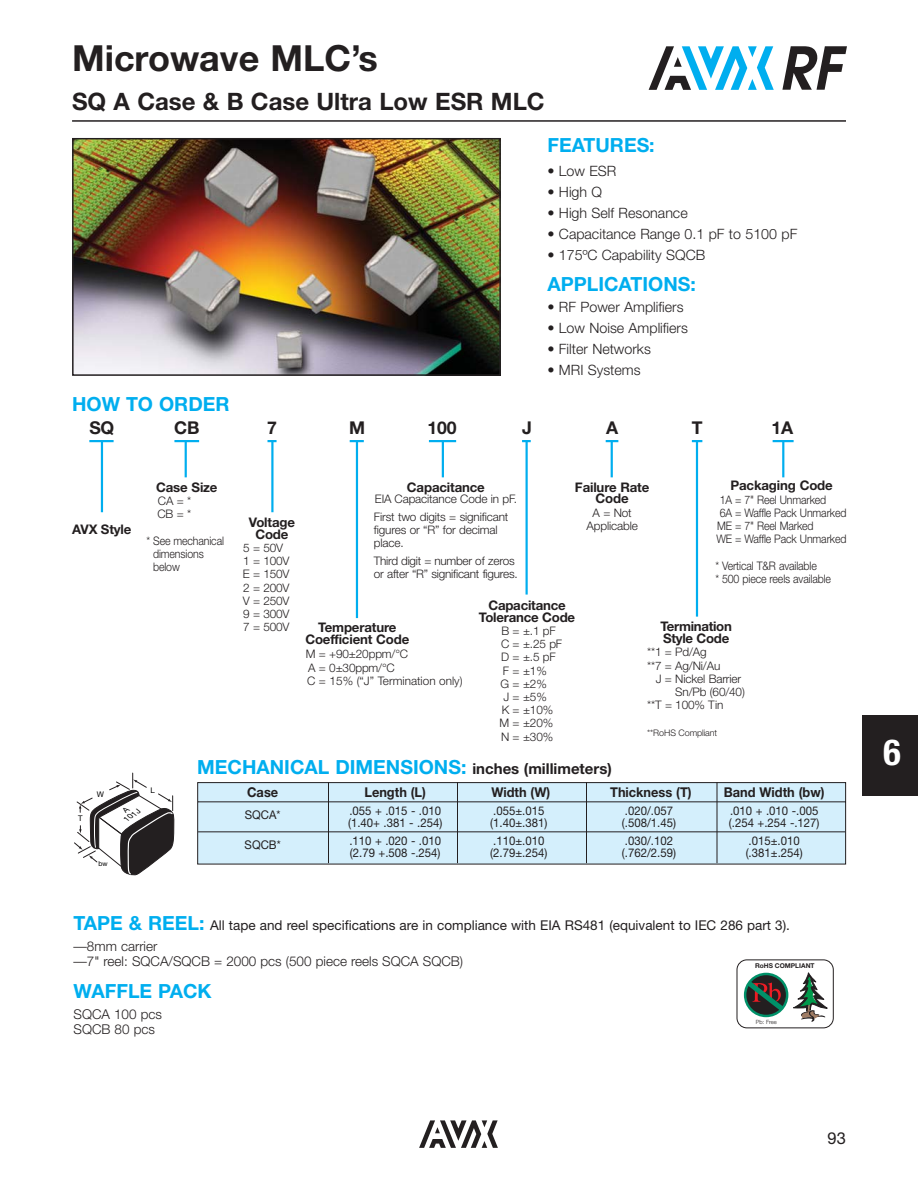
<style>
.page{position:relative;width:918px;height:1188px;background:#fff}
.page>*{position:absolute;margin:0;border:0;box-sizing:border-box;transform-origin:0 0}
.t1{font:700 36px "Helvetica Neue";color:#231f20}
.t2{font:700 condensed 36px "Helvetica Neue";color:#fff}
.t3{font:700 24px "Helvetica Neue";color:#231f20}
.t4{font:700 19.5px "Helvetica Neue";color:#00aeef}
.t5{font:700 17.7px "Helvetica Neue";letter-spacing:-.01em;color:#231f20}
.t6{font:16.5px "Helvetica Neue";color:#231f20}
.t7{font:300 14.25px "Helvetica Neue";color:#231f20}
.t8{font:13.5px/21px "Helvetica Neue";color:#231f20}
.t9{font:300 13.5px/15px "Helvetica Neue";color:#231f20}
.t10{font:700 13.5px "Helvetica Neue";color:#231f20;scale:.95 1}
.t11{font:700 13.2px/11.7px "Helvetica Neue";letter-spacing:-.01em;color:#231f20;text-align:center}
.t12{font:12px "Helvetica Neue";color:#231f20;scale:.95 1}
.t13{font:300 11.7px/13.2px "Helvetica Neue";letter-spacing:-.01em;color:#231f20}
.t14{font:300 11.7px/13.2px "Helvetica Neue";letter-spacing:-.01em;color:#231f20;scale:.9 1}
.t15{font:300 9px "Helvetica Neue";letter-spacing:-.01em;color:#231f20}
.t16{font:7.8px "Helvetica Neue";color:#000}
.t17{font:italic 7.5px/7.6px "Helvetica Neue";color:#000;scale:1.08 1}
.t18{font:6.9px "Helvetica Neue";color:#000}
.t19{font:700 6.6px "Helvetica Neue";color:#231f20}
.t20{font:300 5.7px "Helvetica Neue";color:#231f20}
.s1{font-size:15px;color:#231f20}
.s2{font-weight:700;font-size:19.5px;color:#00aeef}
.s3{font-weight:300}
</style>
<div class="page">
<svg style="left:419px;top:1120px;width:79px;height:28px"></svg>
<div style="left:862px;top:715px;width:56px;height:81px;background:#231f20"></div>
<svg style="left:782px;top:46px;width:65px;height:44px"></svg>
<svg style="left:649px;top:46px;width:125px;height:44px"></svg>
<hr style="left:72px;top:120px;width:774px;height:2px;background:#231f20">
<img style="left:75px;top:141px;width:423px;height:232px">
<div style="left:72px;top:138px;width:429px;height:238px;border:2px solid #231f20"></div>
<hr style="left:89px;top:440px;width:25px;height:2px;background:#00aeef">
<hr style="left:101px;top:441px;width:2px;height:71px;background:#00aeef">
<hr style="left:174px;top:440px;width:25px;height:2px;background:#00aeef">
<hr style="left:185px;top:441px;width:2px;height:36px;background:#00aeef">
<svg style="left:268px;top:440px;width:9px;height:2px"></svg>
<hr style="left:271px;top:441px;width:3px;height:71px;background:#00aeef">
<svg style="left:350px;top:440px;width:14px;height:2px"></svg>
<hr style="left:356px;top:441px;width:2px;height:177px;background:#00aeef">
<hr style="left:429px;top:440px;width:27px;height:2px;background:#00aeef">
<hr style="left:442px;top:441px;width:2px;height:36px;background:#00aeef">
<svg style="left:522px;top:440px;width:9px;height:2px"></svg>
<hr style="left:526px;top:441px;width:2px;height:154px;background:#00aeef">
<svg style="left:606px;top:440px;width:12px;height:2px"></svg>
<hr style="left:611px;top:441px;width:2px;height:36px;background:#00aeef">
<svg style="left:692px;top:440px;width:10px;height:2px"></svg>
<hr style="left:696px;top:441px;width:2px;height:176px;background:#00aeef">
<hr style="left:773px;top:440px;width:21px;height:2px;background:#00aeef">
<hr style="left:782px;top:441px;width:2px;height:36px;background:#00aeef">
<svg style="left:743px;top:973px;width:85px;height:49px"></svg>
<div style="left:737px;top:960px;width:97px;height:68px;border:1px solid #231f20;border-radius:10px"></div>
<svg style="left:197px;top:782px;width:649px;height:83px;background:#cce5f2"></svg>
<hr style="left:198px;top:831px;width:647px;height:1px;background:#231f20">
<hr style="left:328px;top:782px;width:1px;height:81px;background:#231f20">
<hr style="left:457px;top:782px;width:1px;height:81px;background:#231f20">
<hr style="left:586px;top:782px;width:1px;height:81px;background:#231f20">
<hr style="left:717px;top:782px;width:1px;height:81px;background:#231f20">
<svg style="left:74px;top:773px;width:100px;height:103px"></svg>
<h1 class="t1" style="left:72px;top:45px;width:307px">Microwave MLC’s</h1>
<h2 class="t3" style="left:72px;top:93px;width:474px">SQ A Case &amp; B Case Ultra Low ESR MLC</h2>
<h3 class="t4" style="left:72px;top:397px;width:159px">HOW TO ORDER</h3>
<h3 class="t5" style="left:89px;top:422px;width:26px">SQ</h3>
<h3 class="t5" style="left:174px;top:422px;width:27px">CB</h3>
<h3 class="t5" style="left:267px;top:422px;width:11px">7</h3>
<h3 class="t4" style="left:547px;top:138px;width:109px">FEATURES:</h3>
<p class="t7" style="left:547px;top:166px;width:70px">• Low ESR</p>
<p class="t7" style="left:547px;top:187px;width:56px">• High Q</p>
<p class="t7" style="left:547px;top:208px;width:142px">• High Self Resonance</p>
<p class="t7" style="left:547px;top:229px;width:251px">• Capacitance Range 0.1 pF to 5100 pF</p>
<p class="t7" style="left:547px;top:250px;width:159px">• 175ºC Capability SQCB</p>
<h3 class="t4" style="left:547px;top:277px;width:150px">APPLICATIONS:</h3>
<p class="t7" style="left:547px;top:302px;width:138px">• RF Power Amplifiers</p>
<p class="t7" style="left:547px;top:323px;width:142px">• Low Noise Amplifiers</p>
<p class="t7" style="left:547px;top:344px;width:105px">• Filter Networks</p>
<p class="t7" style="left:547px;top:365px;width:95px">• MRI Systems</p>
<h3 class="t5" style="left:349px;top:422px;width:17px">M</h3>
<h3 class="t5" style="left:428px;top:422px;width:31px">100</h3>
<h3 class="t5" style="left:522px;top:422px;width:11px">J</h3>
<h3 class="t5" style="left:606px;top:422px;width:14px">A</h3>
<h3 class="t5" style="left:692px;top:422px;width:12px">T</h3>
<h3 class="t5" style="left:771px;top:422px;width:23px">1A</h3>
<p class="t11" style="left:72px;top:525px;width:61px">AVX Style</p>
<p class="t11" style="left:156px;top:482px;width:63px">Case Size</p>
<p class="t13" style="left:157px;top:495px;width:35px">CA = *<br>CB = *</p>
<p class="t14" style="left:153px;top:535px;width:80px;text-indent:-7px">* See mechanical dimensions below</p>
<p class="t11" style="left:249px;top:518px;width:48px">Voltage<br>Code</p>
<p class="t13" style="left:243px;top:542px;width:48px">5 = 50V<br>1 = 100V<br>E = 150V<br>2 = 200V<br>V = 250V<br>9 = 300V<br>7 = 500V</p>
<p class="t11" style="left:407px;top:482px;width:79px">Capacitance</p>
<p class="t13" style="left:374px;top:491px;width:145px;line-height:17.7px">EIA Capacitance Code in pF.<br>First two digits = significant</p>
<p class="t13" style="left:374px;top:525px;width:125px">figures or “R” for decimal place.</p>
<p class="t13" style="left:374px;top:555px;width:145px">Third digit = number of zeros or after “R” significant figures.</p>
<p class="t11" style="left:575px;top:482px;width:76px">Failure Rate<br>Code</p>
<p class="t13" style="left:587px;top:507px;width:53px;text-align:center">A = Not<br>Applicable</p>
<p class="t11" style="left:731px;top:481px;width:104px">Packaging Code</p>
<p class="t14" style="left:716px;top:494px;width:146px">1A = 7" Reel Unmarked<br>6A = Waffle Pack Unmarked<br>ME = 7" Reel Marked<br>WE = Waffle Pack Unmarked</p>
<p class="t14" style="left:715px;top:560px;width:130px">* Vertical T&amp;R available<br>* 500 piece reels available</p>
<p class="t11" style="left:305px;top:623px;width:105px">Temperature<br>Coefficient Code</p>
<p class="t13" style="left:306px;top:649px;width:158px">M = +90±20ppm/°C<br>A = 0±30ppm/°C<br>C = 15% (“J” Termination only)</p>
<p class="t11" style="left:479px;top:600px;width:98px">Capacitance<br>Tolerance Code</p>
<p class="t13" style="left:501px;top:625px;width:56px">B = ±.1 pF</p>
<p class="t13" style="left:501px;top:638px;width:63px">C = ±.25 pF</p>
<p class="t13" style="left:501px;top:652px;width:56px">D = ±.5 pF</p>
<p class="t13" style="left:503px;top:665px;width:45px">F = ±1%</p>
<p class="t13" style="left:501px;top:678px;width:48px">G = ±2%</p>
<p class="t13" style="left:503px;top:691px;width:45px">J = ±5%</p>
<p class="t13" style="left:502px;top:705px;width:53px">K = ±10%</p>
<p class="t13" style="left:499px;top:718px;width:55px">M = ±20%</p>
<p class="t13" style="left:501px;top:731px;width:54px">N = ±30%</p>
<p class="t11" style="left:661px;top:622px;width:73px;text-align:left">Termination<br>Style Code</p>
<p class="t13" style="left:647px;top:647px;width:61px">**1 = Pd/Ag</p>
<p class="t13" style="left:647px;top:660px;width:75px">**7 = Ag/Ni/Au</p>
<p class="t13" style="left:656px;top:673px;width:87px">J = Nickel Barrier</p>
<p class="t13" style="left:675px;top:686px;width:71px">Sn/Pb (60/40)</p>
<p class="t13" style="left:647px;top:700px;width:78px">**T = 100% Tin</p>
<p class="t15" style="left:647px;top:729px;width:72px">**RoHS Compliant</p>
<p class="t16" style="left:97px;top:792px;width:9px">W</p>
<p class="t16" style="left:78px;top:816px;width:6px">T</p>
<p class="t17" style="left:119px;top:810px;width:18px;text-indent:4px;rotate:-33deg">A<br>101J</p>
<p class="t18" style="left:98px;top:861px;width:11px">bw</p>
<p class="t16" style="left:151px;top:788px;width:6px">L</p>
<h3 class="t4" style="left:197px;top:760px;width:416px">MECHANICAL DIMENSIONS: <span class="s1">inches (millimeters)</span></h3>
<p class="t10" style="left:247px;top:787px;width:34px">Case</p>
<p class="t10" style="left:364px;top:787px;width:66px">Length (L)</p>
<p class="t10" style="left:491px;top:787px;width:64px">Width (W)</p>
<p class="t10" style="left:610px;top:787px;width:87px">Thickness (T)</p>
<p class="t10" style="left:724px;top:787px;width:108px">Band Width (bw)</p>
<p class="t12" style="left:245px;top:810px;width:39px">SQCA*</p>
<p class="t12" style="left:349px;top:806px;width:98px">.055 + .015 - .010</p>
<p class="t12" style="left:493px;top:806px;width:55px">.055±.015</p>
<p class="t12" style="left:625px;top:806px;width:52px">.020/.057</p>
<p class="t12" style="left:730px;top:806px;width:94px">.010 + .010 -.005</p>
<p class="t12" style="left:348px;top:818px;width:101px">(1.40+ .381 - .254)</p>
<p class="t12" style="left:490px;top:818px;width:62px">(1.40±.381)</p>
<p class="t12" style="left:622px;top:818px;width:58px">(.508/1.45)</p>
<p class="t12" style="left:729px;top:818px;width:97px">(.254 +.254 -.127)</p>
<p class="t12" style="left:245px;top:840px;width:39px">SQCB*</p>
<p class="t12" style="left:349px;top:836px;width:98px">.110 + .020 - .010</p>
<p class="t12" style="left:493px;top:836px;width:55px">.110±.010</p>
<p class="t12" style="left:625px;top:836px;width:52px">.030/.102</p>
<p class="t12" style="left:749px;top:836px;width:55px">.015±.010</p>
<p class="t12" style="left:350px;top:848px;width:97px">(2.79 +.508 -.254)</p>
<p class="t12" style="left:490px;top:848px;width:62px">(2.79±.254)</p>
<p class="t12" style="left:622px;top:848px;width:58px">(.762/2.59)</p>
<p class="t12" style="left:746px;top:848px;width:62px">(.381±.254)</p>
<p class="t8" style="left:73px;top:916px;width:718px"><span class="s2">TAPE &amp; REEL:</span> All tape and reel specifications are in compliance with EIA RS481 (equivalent to IEC 286 part 3). <span class="s3">—8mm carrier</span></p>
<p class="t9" style="left:74px;top:955px;width:391px">—7" reel: SQCA/SQCB = 2000 pcs (500 piece reels SQCA SQCB)</p>
<h3 class="t4" style="left:73px;top:984px;width:140px">WAFFLE PACK</h3>
<p class="t9" style="left:73px;top:1008px;width:90px">SQCA 100 pcs<br>SQCB 80 pcs</p>
<p class="t19" style="left:755px;top:963px;width:61px">RoHS COMPLIANT</p>
<p class="t20" style="left:756px;top:1020px;width:22px">Pb: Free</p>
<h1 class="t2" style="left:884px;top:740px;width:19px">6</h1>
<h3 class="t6" style="left:828px;top:1132px;width:20px">93</h3>
</div>
